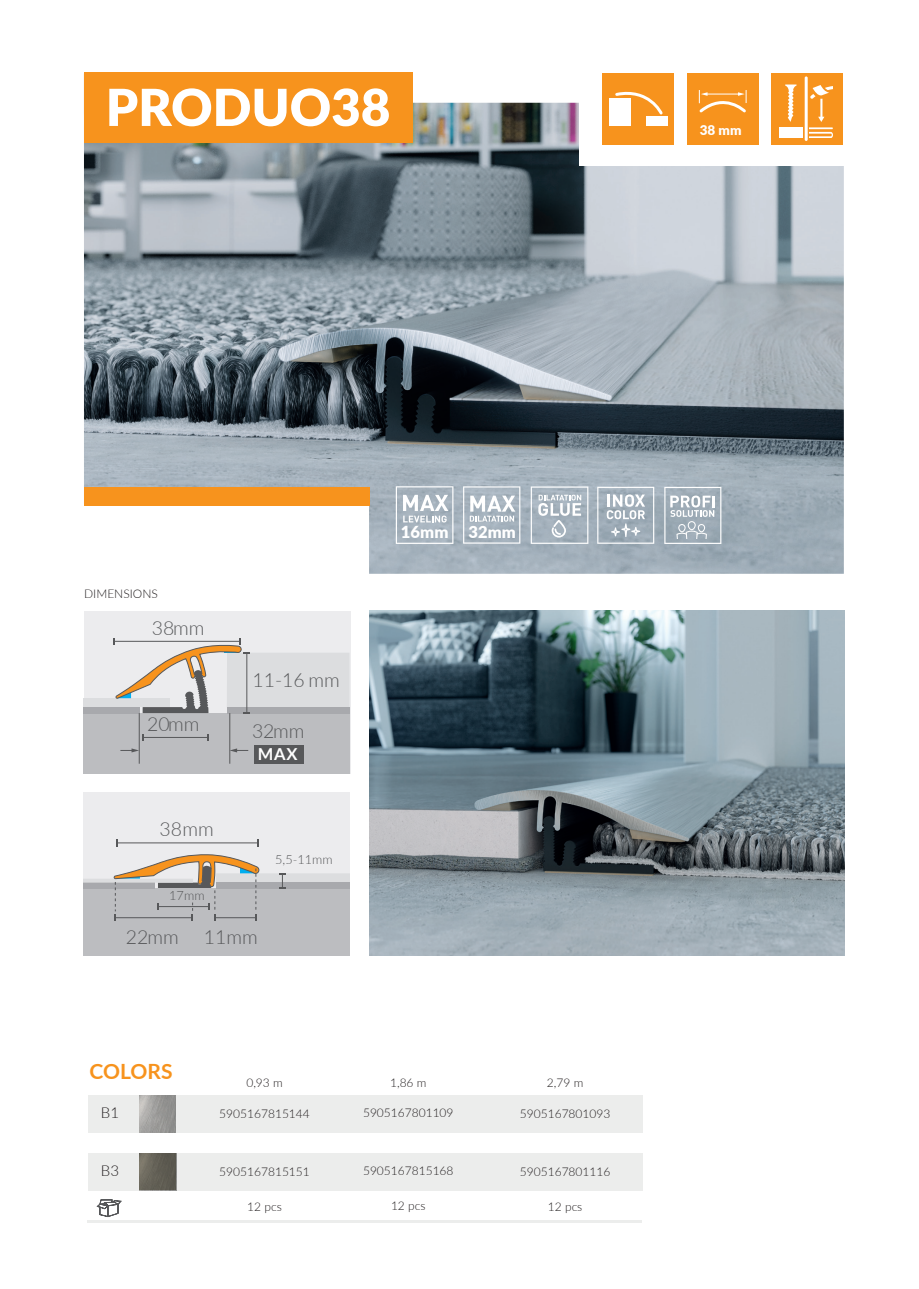
<style>
.page{position:relative;width:919px;height:1289px;background:#fff}
.page>*{position:absolute;margin:0;border:0;box-sizing:border-box;transform-origin:0 0}
.t1{font:900 51px "Lato";color:#fff}
.t2{font:700 21px "Lato";color:#f7931d}
.t3{font:300 19.5px "Lato";color:#57585a}
.t4{font:900 16.65px "Lato";color:#fff}
.t5{font:700 16.5px "Lato";color:#fff}
.t6{font:300 15px "Lato";color:#231f20}
.t7{font:900 13.5px "Lato";color:#fff}
.t8{font:300 12.75px "Lato";color:#57585a}
.t9{font:300 12px "Lato";color:#231f20}
.s1{font-size:16.5px}
</style>
<div class="page">
<div style="left:88px;top:1153px;width:555px;height:37px;background:#ecedec"></div>
<hr style="left:87px;top:1220px;width:554px;height:2px;background:#ecedec">
<svg style="left:97px;top:1199px;width:24px;height:17px"></svg>
<div style="left:88px;top:1095px;width:555px;height:37px;background:#ecedec"></div>
<img style="left:139px;top:1095px;width:37px;height:37px">
<svg style="left:139px;top:1153px;width:37px;height:37px"></svg>
<div style="left:84px;top:611px;width:266px;height:163px;background:#ececee"></div>
<div style="left:84px;top:792px;width:266px;height:162px;background:#ececee"></div>
<div style="left:83px;top:713px;width:266px;height:60px;background:#bcbdc0"></div>
<div style="left:227px;top:652px;width:122px;height:55px;background:#dcdddf"></div>
<div style="left:227px;top:707px;width:122px;height:6px;background:#a8a9ad"></div>
<div style="left:83px;top:698px;width:87px;height:9px;background:#dcdddf"></div>
<div style="left:83px;top:707px;width:57px;height:6px;background:#a8a9ad"></div>
<hr style="left:143px;top:737px;width:65px;height:1px;background:#57585a">
<svg style="left:114px;top:638px;width:136px;height:75px"></svg>
<svg style="left:230px;top:748px;width:18px;height:4px"></svg>
<svg style="left:120px;top:748px;width:19px;height:4px"></svg>
<hr style="left:229px;top:713px;width:1px;height:50px;background:#57585a">
<hr style="left:139px;top:713px;width:1px;height:50px;background:#57585a">
<div style="left:84px;top:888px;width:266px;height:67px;background:#bcbdc0"></div>
<div style="left:216px;top:873px;width:134px;height:9px;background:#dcdddf"></div>
<div style="left:216px;top:882px;width:134px;height:6px;background:#a8a9ad"></div>
<div style="left:84px;top:882px;width:71px;height:6px;background:#a8a9ad"></div>
<hr style="left:84px;top:878px;width:109px;height:4px;background:#dcdddf">
<hr style="left:117px;top:842px;width:140px;height:1px;background:#57585a">
<svg style="left:279px;top:873px;width:7px;height:15px"></svg>
<img style="left:84px;top:102px;width:759px;height:472px">
<svg style="left:664px;top:487px;width:57px;height:57px;background:#b3bec6"></svg>
<div style="left:84px;top:72px;width:329px;height:71px;background:#f7931d"></div>
<div style="left:579px;top:66px;width:301px;height:100px;background:#fff"></div>
<div style="left:602px;top:73px;width:72px;height:71px;background:#f7931d"></div>
<div style="left:687px;top:73px;width:71px;height:71px;background:#f7931d"></div>
<svg style="left:698px;top:90px;width:49px;height:23px"></svg>
<div style="left:84px;top:487px;width:285px;height:19px;background:#f7931d"></div>
<div style="left:609px;top:98px;width:21px;height:27px;background:#fff"></div>
<div style="left:646px;top:116px;width:21px;height:10px;background:#fff"></div>
<svg style="left:615px;top:91px;width:48px;height:25px"></svg>
<svg style="left:530px;top:486px;width:58px;height:58px;background:#b6c1ca"></svg>
<svg style="left:463px;top:486px;width:57px;height:57px;background:#b8c2cb"></svg>
<svg style="left:396px;top:486px;width:57px;height:58px;background:#b9c2cb"></svg>
<svg style="left:597px;top:487px;width:57px;height:57px;background:#b3bec6"></svg>
<div style="left:771px;top:73px;width:71px;height:71px;background:#f7931d"></div>
<svg style="left:785px;top:84px;width:11px;height:38px"></svg>
<div style="left:779px;top:127px;width:23px;height:11px;background:#fff"></div>
<hr style="left:804px;top:76px;width:3px;height:65px;background:#fff;border-radius:2px">
<svg style="left:809px;top:127px;width:23px;height:11px"></svg>
<svg style="left:810px;top:85px;width:22px;height:37px"></svg>
<div style="left:254px;top:744px;width:49px;height:19px;background:#57585a"></div>
<svg style="left:114px;top:854px;width:146px;height:67px"></svg>
<img style="left:370px;top:610px;width:474px;height:345px">
<h1 class="t1" style="left:106px;top:69px;width:286px">PRODUO38</h1>
<p class="t7" style="left:699px;top:120px;width:43px">38 mm</p>
<p class="t9" style="left:84px;top:585px;width:75px">DIMENSIONS</p>
<h3 class="t3" style="left:152px;top:614px;width:54px">38mm</h3>
<h3 class="t3" style="left:147px;top:710px;width:54px">20mm</h3>
<h3 class="t3" style="left:160px;top:815px;width:56px">38mm</h3>
<p class="t8" style="left:169px;top:886px;width:37px">17mm</p>
<h3 class="t3" style="left:252px;top:666px;width:89px">11-16 mm</h3>
<h3 class="t3" style="left:252px;top:717px;width:54px">32mm</h3>
<h3 class="t5" style="left:258px;top:741px;width:41px">MAX</h3>
<p class="t8" style="left:275px;top:850px;width:59px">5,5-11mm</p>
<h3 class="t3" style="left:126px;top:923px;width:54px">22mm</h3>
<h3 class="t3" style="left:204px;top:923px;width:56px">11mm</h3>
<h3 class="t4" style="left:401px;top:519px;width:116px">16mm <span class="s1">32mm</span></h3>
<h2 class="t2" style="left:90px;top:1055px;width:84px">COLORS</h2>
<p class="t6" style="left:101px;top:1102px;width:20px">B1</p>
<p class="t6" style="left:101px;top:1160px;width:20px">B3</p>
<p class="t9" style="left:246px;top:1074px;width:38px">0,93 m</p>
<p class="t9" style="left:219px;top:1105px;width:92px">5905167815144</p>
<p class="t9" style="left:219px;top:1163px;width:92px">5905167815151</p>
<p class="t9" style="left:247px;top:1198px;width:36px">12 pcs</p>
<p class="t9" style="left:390px;top:1074px;width:38px">1,86 m</p>
<p class="t9" style="left:363px;top:1104px;width:92px">5905167801109</p>
<p class="t9" style="left:363px;top:1162px;width:92px">5905167815168</p>
<p class="t9" style="left:391px;top:1197px;width:36px">12 pcs</p>
<p class="t9" style="left:547px;top:1074px;width:38px">2,79 m</p>
<p class="t9" style="left:520px;top:1105px;width:92px">5905167801093</p>
<p class="t9" style="left:520px;top:1162px;width:92px">5905167801116</p>
<p class="t9" style="left:548px;top:1198px;width:36px">12 pcs</p>
</div>
